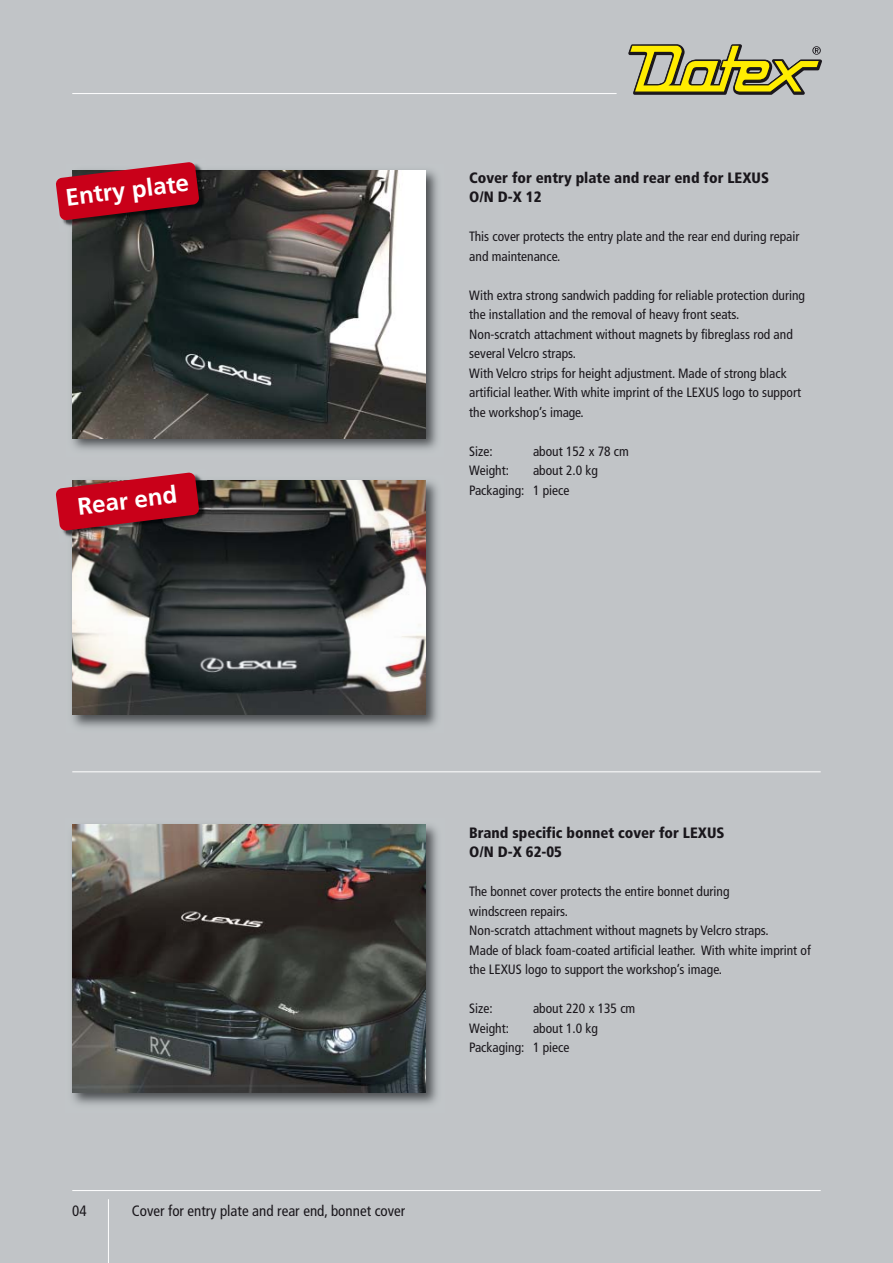
<style>
.page{position:relative;width:893px;height:1263px;background:#c1c4c7}
.page>*{position:absolute;margin:0;border:0;box-sizing:border-box;transform-origin:0 0}
.t1{font:700 24px "Frutiger";color:#fff}
.t2{font:900 condensed 15px/19.5px "Frutiger";color:#1a171c}
.t3{font:condensed 15px "Frutiger";color:#1a171c}
.t4{font:condensed 13.5px/19.5px "Frutiger";color:#1a171c}
</style>
<div class="page">
<hr style="left:72px;top:771px;width:749px;height:1px;background:#fff">
<hr style="left:72px;top:93px;width:545px;height:1px;background:#fff">
<svg style="left:628px;top:44px;width:194px;height:51px"></svg>
<hr style="left:72px;top:1190px;width:749px;height:1px;background:#fff">
<hr style="left:108px;top:1199px;width:1px;height:64px;background:#fff">
<img style="left:72px;top:170px;width:366px;height:280px">
<img style="left:72px;top:170px;width:353px;height:268px">
<img style="left:72px;top:480px;width:366px;height:248px">
<img style="left:72px;top:480px;width:353px;height:234px">
<img style="left:72px;top:824px;width:366px;height:281px">
<img style="left:72px;top:825px;width:353px;height:268px">
<img style="left:63px;top:531px;width:9px;height:7px">
<img style="left:72px;top:480px;width:141px;height:62px">
<svg style="left:56px;top:472px;width:143px;height:59px;background:#b02334"></svg>
<img style="left:63px;top:220px;width:9px;height:7px">
<img style="left:72px;top:170px;width:141px;height:61px">
<svg style="left:56px;top:162px;width:143px;height:58px;background:#ac1d2f"></svg>
<h1 class="t1" style="left:65px;top:188px;width:126px;rotate:-7deg">Entry plate</h1>
<h1 class="t1" style="left:76px;top:497px;width:102px;rotate:-7deg">Rear end</h1>
<p class="t2" style="left:469px;top:169px;width:301px">Cover for entry plate and rear end for LEXUS<br>O/N D-X 12</p>
<p class="t4" style="left:469px;top:228px;width:332px">This cover protects the entry plate and the rear end during repair and maintenance.</p>
<p class="t4" style="left:469px;top:286px;width:337px">With extra strong sandwich padding for reliable protection during the installation and the removal of heavy front seats.<br>Non-scratch attachment without magnets by fibreglass rod and several Velcro straps.<br>With Velcro strips for height adjustment. Made of strong black artificial leather. With white imprint of the LEXUS logo to support the workshop’s image.</p>
<p class="t4" style="left:469px;top:442px;width:25px">Size:</p>
<p class="t4" style="left:533px;top:442px;width:97px">about 152 x 78 cm</p>
<p class="t4" style="left:469px;top:462px;width:41px">Weight:</p>
<p class="t4" style="left:469px;top:462px;width:130px;text-indent:64px">about 2.0 kg<br>Packaging: 1 piece</p>
<p class="t3" style="left:72px;top:1204px;width:16px">04</p>
<p class="t3" style="left:132px;top:1204px;width:275px">Cover for entry plate and rear end, bonnet cover</p>
<p class="t2" style="left:469px;top:824px;width:257px">Brand specific bonnet cover for LEXUS<br>O/N D-X 62-05</p>
<p class="t4" style="left:469px;top:883px;width:343px">The bonnet cover protects the entire bonnet during<br>windscreen repairs.<br>Non-scratch attachment without magnets by Velcro straps.<br>Made of black foam-coated artificial leather. With white imprint of the LEXUS logo to support the workshop’s image.</p>
<p class="t4" style="left:469px;top:1000px;width:25px">Size:</p>
<p class="t4" style="left:533px;top:1000px;width:104px">about 220 x 135 cm</p>
<p class="t4" style="left:469px;top:1019px;width:41px">Weight:</p>
<p class="t4" style="left:469px;top:1019px;width:130px;text-indent:64px">about 1.0 kg<br>Packaging: 1 piece</p>
</div>
